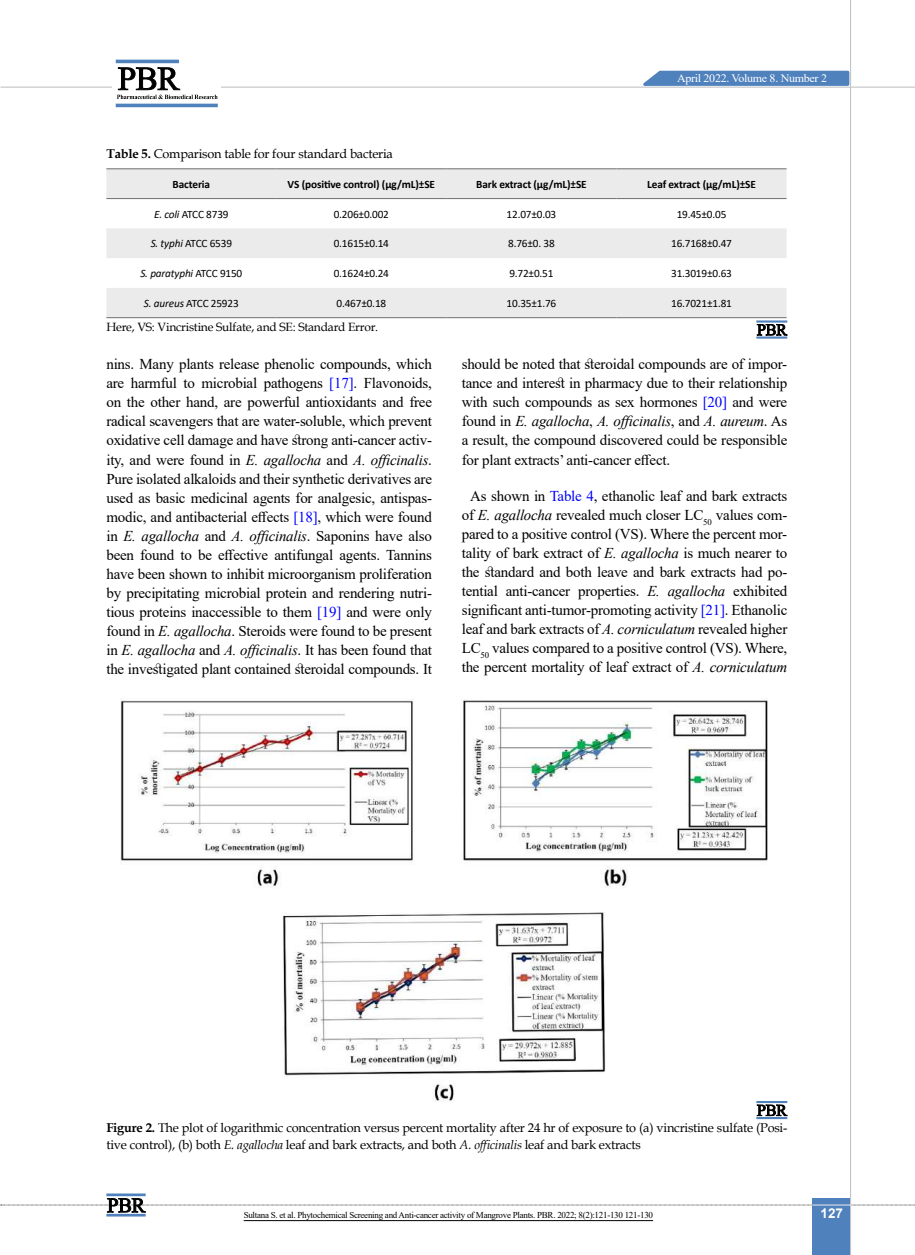
<style>
.page{position:relative;width:915px;height:1255px;background:#fff}
.page>*{position:absolute;margin:0;border:0;box-sizing:border-box;transform-origin:0 0}
.t1{font:15px/19px "Times New Roman";letter-spacing:-.015em;color:#000;text-align:justify}
.t2{font:700 13.5px "Arial";color:#fff}
.t3{font:12.75px/16.5px "Book Antiqua";letter-spacing:-.015em;color:#000}
.t4{font:12px "Book Antiqua";letter-spacing:-.015em;color:#000}
.t5{font:11.4px "Times New Roman";letter-spacing:-.025em;color:#fff;scale:1.05 1}
.t6{font:11.25px "Calibri";letter-spacing:-.015em;color:#000}
.t7{font:700 11.25px "Calibri";letter-spacing:-.01em;color:#000}
.t8{font:italic 11.25px "Calibri";letter-spacing:-.015em;color:#000}
.t9{font:9px "Times New Roman";letter-spacing:-.03em;color:#000}
.s1{font-weight:700}
.s2{font-style:italic}
.s3{font-style:normal}
.s4{color:#00f}
</style>
<div class="page">
<hr style="left:0;top:87px;width:914px;height:1px;background:#c2c4c6">
<div style="left:812px;top:1198px;width:38px;height:56px;background:#4f81bd"></div>
<hr style="left:849px;top:0;width:1px;height:1254px;background:#c2c4c6">
<svg style="left:635px;top:69px;width:215px;height:18px;background:#749bca"></svg>
<svg style="left:1px;top:1197px;width:914px;height:15px"></svg>
<hr style="left:106px;top:1193px;width:40px;height:3px;background:#4f81bd">
<hr style="left:106px;top:1213px;width:40px;height:3px;background:#4f81bd">
<div style="left:112px;top:56px;width:108px;height:49px;background:linear-gradient(to right,#fff,#fff)"></div>
<hr style="left:116px;top:60px;width:63px;height:3px;background:#4f81bd">
<hr style="left:116px;top:104px;width:102px;height:3px;background:#4f81bd">
<svg style="left:117px;top:67px;width:100px;height:32px"></svg>
<svg style="left:106px;top:169px;width:680px;height:148px;fill:#ebebec"></svg>
<hr style="left:106px;top:168px;width:170px;height:1px;background:#6d6e71">
<hr style="left:276px;top:168px;width:170px;height:1px;background:#6d6e71">
<hr style="left:446px;top:168px;width:170px;height:1px;background:#6d6e71">
<hr style="left:616px;top:168px;width:170px;height:1px;background:#6d6e71">
<hr style="left:106px;top:198px;width:170px;height:1px;background:#6d6e71">
<hr style="left:276px;top:198px;width:170px;height:1px;background:#6d6e71">
<hr style="left:446px;top:198px;width:170px;height:1px;background:#6d6e71">
<hr style="left:616px;top:198px;width:170px;height:1px;background:#6d6e71">
<hr style="left:106px;top:317px;width:170px;height:1px;background:#6d6e71">
<hr style="left:276px;top:317px;width:170px;height:1px;background:#6d6e71">
<hr style="left:446px;top:317px;width:170px;height:1px;background:#6d6e71">
<hr style="left:616px;top:317px;width:170px;height:1px;background:#6d6e71">
<svg style="left:756px;top:324px;width:31px;height:11px"></svg>
<hr style="left:756px;top:320px;width:31px;height:2px;background:#4f81bd">
<hr style="left:756px;top:336px;width:31px;height:2px;background:#4f81bd">
<img style="left:120px;top:700px;width:646px;height:404px">
<svg style="left:756px;top:1104px;width:31px;height:11px"></svg>
<hr style="left:756px;top:1100px;width:31px;height:2px;background:#4f81bd">
<hr style="left:756px;top:1116px;width:31px;height:3px;background:#4f81bd">
<hr style="left:243px;top:1220px;width:410px;height:1px;background:#000">
<p class="t5" style="left:676px;top:70px;width:144px">April 2022. Volume 8. Number 2</p>
<p class="t3" style="left:106px;top:145px;width:288px"><span class="s1">Table 5.</span> Comparison table for four standard bacteria</p>
<p class="t7" style="left:172px;top:176px;width:39px">Bacteria</p>
<p class="t7" style="left:287px;top:176px;width:149px">VS (positive control) (µg/mL)±SE</p>
<p class="t7" style="left:476px;top:176px;width:112px">Bark extract (µg/mL)±SE</p>
<p class="t7" style="left:647px;top:176px;width:110px">Leaf extract (µg/mL)±SE</p>
<p class="t6" style="left:154px;top:206px;width:76px"><span class="s2">E. coli</span> ATCC 8739</p>
<p class="t6" style="left:333px;top:206px;width:57px">0.206±0.002</p>
<p class="t6" style="left:506px;top:206px;width:51px">12.07±0.03</p>
<p class="t6" style="left:676px;top:206px;width:51px">19.45±0.05</p>
<p class="t6" style="left:151px;top:236px;width:83px"><span class="s2">S. typhi</span> ATCC 6539</p>
<p class="t6" style="left:333px;top:236px;width:57px">0.1615±0.14</p>
<p class="t6" style="left:508px;top:236px;width:48px">8.76±0. 38</p>
<p class="t6" style="left:671px;top:236px;width:62px">16.7168±0.47</p>
<p class="t8" style="left:140px;top:266px;width:103px">S. paratyphi <span class="s3">ATCC 9150</span></p>
<p class="t6" style="left:333px;top:266px;width:57px">0.1624±0.24</p>
<p class="t6" style="left:509px;top:266px;width:46px">9.72±0.51</p>
<p class="t6" style="left:671px;top:266px;width:62px">31.3019±0.63</p>
<p class="t6" style="left:144px;top:295px;width:96px"><span class="s2">S. aureus</span> ATCC 25923</p>
<p class="t6" style="left:336px;top:295px;width:51px">0.467±0.18</p>
<p class="t6" style="left:506px;top:295px;width:51px">10.35±1.76</p>
<p class="t6" style="left:671px;top:295px;width:62px">16.7021±1.81</p>
<p class="t4" style="left:106px;top:319px;width:273px">Here, VS: Vincristine Sulfate, and SE: Standard Error.</p>
<p class="t1" style="left:106px;top:354px;width:327px">nins. Many plants release phenolic compounds, which are harmful to microbial pathogens <span class="s4">[17]</span>. Flavonoids, on the other hand, are powerful antioxidants and free radical scavengers that are water-soluble, which prevent oxidative cell damage and have strong anti-cancer activ&shy;ity, and were found in <span class="s2">E. agallocha</span> and <span class="s2">A. officinalis</span>.<br>Pure isolated alkaloids and their synthetic derivatives are used as basic medicinal agents for analgesic, antispas&shy;modic, and antibacterial effects <span class="s4">[18]</span>, which were found in <span class="s2">E. agallocha</span> and <span class="s2">A. officinalis</span>. Saponins have also been found to be effective antifungal agents. Tannins have been shown to inhibit microorganism proliferation by precipitating microbial protein and rendering nutri&shy;tious proteins inaccessible to them <span class="s4">[19]</span> and were only found in <span class="s2">E. agallocha</span>. Steroids were found to be present in <span class="s2">E. agallocha</span> and <span class="s2">A. officinalis</span>. It has been found that the investigated plant contained steroidal compounds. It</p>
<p class="t1" style="left:461px;top:354px;width:327px">should be noted that steroidal compounds are of impor&shy;tance and interest in pharmacy due to their relationship with such compounds as sex hormones <span class="s4">[20]</span> and were found in <span class="s2">E. agallocha</span>, <span class="s2">A. officinalis</span>, and <span class="s2">A. aureum</span>. As a result, the compound discovered could be responsible for plant extracts’ anti-cancer effect.</p>
<p class="t1" style="left:461px;top:485px;width:327px;text-align:center">As shown in <span class="s4">Table 4</span>, ethanolic leaf and bark extracts of <span class="s2">E. agallocha</span> revealed much closer LC<sub>50</sub> values com&shy;pared to a positive control (VS). Where the percent mor&shy;tality of bark extract of <span class="s2">E. agallocha</span> is much nearer to the standard and both leave and bark extracts had po&shy;tential anti-cancer properties. <span class="s2">E. agallocha</span> exhibited significant anti-tumor-promoting activity <span class="s4">[21]</span>. Ethanolic leaf and bark extracts of <span class="s2">A. corniculatum</span> revealed higher LC<sub>50</sub> values compared to a positive control (VS). Where, the percent mortality of leaf extract of <span class="s2">A. corniculatum</span></p>
<p class="t3" style="left:106px;top:1119px;width:682px"><span class="s1">Figure 2.</span> The plot of logarithmic concentration versus percent mortality after 24 hr of exposure to (a) vincristine sulfate (Posi&shy;tive control), (b) both <span class="s2">E. agallocha</span> leaf and bark extracts, and both <span class="s2">A. officinalis</span> leaf and bark extracts</p>
<p class="t9" style="left:243px;top:1208px;width:411px">Sultana S. et al. Phytochemical Screening and Anti-cancer activity of Mangrove Plants. PBR. 2022; 8(2):121-130 121-130</p>
<p class="t2" style="left:820px;top:1203px;width:24px">127</p>
</div>
